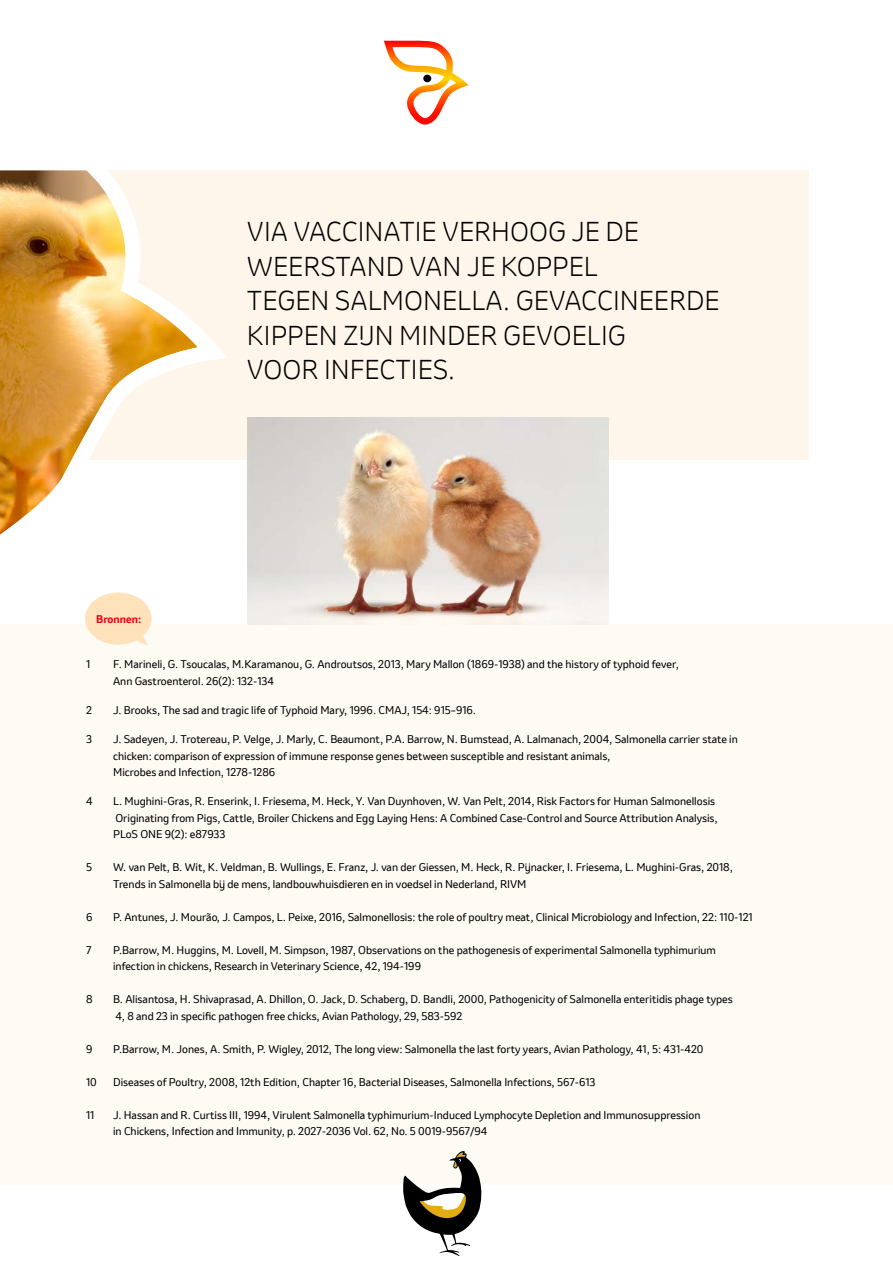
<style>
.page{position:relative;width:893px;height:1263px;background:#fff}
.page>*{position:absolute;margin:0;border:0;box-sizing:border-box;transform-origin:0 0}
.t1{font:300 25.5px/34.5px "Invention";color:#000}
.t2{font:10.5px/16.5px "Invention";color:#000}
.t3{font:700 10.5px "Invention";color:#e30613}
</style>
<div class="page">
<div style="left:0;top:624px;width:893px;height:560px;background:#fefaf4"></div>
<svg style="left:384px;top:40px;width:85px;height:85px"></svg>
<div style="left:423px;top:75px;width:8px;height:7px;background:#000;border-radius:50%"></div>
<div style="left:31px;top:170px;width:778px;height:290px;background:#fef6ea"></div>
<svg style="left:0;top:170px;width:226px;height:365px"></svg>
<img style="left:247px;top:417px;width:361px;height:207px">
<svg style="left:403px;top:1151px;width:78px;height:105px"></svg>
<svg style="left:85px;top:592px;width:67px;height:53px"></svg>
<p class="t3" style="left:96px;top:612px;width:47px">Bronnen:</p>
<h1 class="t1" style="left:247px;top:215px;width:474px">VIA VACCINATIE VERHOOG JE DE<br>WEERSTAND VAN JE KOPPEL<br>TEGEN SALMONELLA. GEVACCINEERDE<br>KIPPEN ZIJN MINDER GEVOELIG<br>VOOR INFECTIES.</h1>
<p class="t2" style="left:86px;top:656px;width:6px">1</p>
<p class="t2" style="left:113px;top:656px;width:567px">F. Marineli, G. Tsoucalas, M.Karamanou, G. Androutsos, 2013, Mary Mallon (1869-1938) and the history of typhoid fever,<br>Ann Gastroenterol. 26(2): 132-134</p>
<p class="t2" style="left:86px;top:702px;width:7px">2</p>
<p class="t2" style="left:113px;top:702px;width:364px">J. Brooks, The sad and tragic life of Typhoid Mary, 1996. CMAJ, 154: 915–916.</p>
<p class="t2" style="left:86px;top:731px;width:7px">3</p>
<p class="t2" style="left:113px;top:731px;width:626px">J. Sadeyen, J. Trotereau, P. Velge, J. Marly, C. Beaumont, P.A. Barrow, N. Bumstead, A. Lalmanach, 2004, Salmonella carrier state in chicken: comparison of expression of immune response genes between susceptible and resistant animals,<br>Microbes and Infection, 1278-1286</p>
<p class="t2" style="left:86px;top:793px;width:8px">4</p>
<p class="t2" style="left:113px;top:793px;width:606px">L. Mughini-Gras, R. Enserink, I. Friesema, M. Heck, Y. Van Duynhoven, W. Van Pelt, 2014, Risk Factors for Human Salmonellosis<br>Originating from Pigs, Cattle, Broiler Chickens and Egg Laying Hens: A Combined Case-Control and Source Attribution Analysis,<br>PLoS ONE 9(2): e87933</p>
<p class="t2" style="left:86px;top:859px;width:7px">5</p>
<p class="t2" style="left:113px;top:859px;width:621px">W. van Pelt, B. Wit, K. Veldman, B. Wullings, E. Franz, J. van der Giessen, M. Heck, R. Pijnacker, I. Friesema, L. Mughini-Gras, 2018,<br>Trends in Salmonella bij de mens, landbouwhuisdieren en in voedsel in Nederland, RIVM</p>
<p class="t2" style="left:86px;top:909px;width:8px">6</p>
<p class="t2" style="left:113px;top:909px;width:641px">P. Antunes, J. Mourão, J. Campos, L. Peixe, 2016, Salmonellosis: the role of poultry meat, Clinical Microbiology and Infection, 22: 110-121</p>
<p class="t2" style="left:86px;top:942px;width:7px">7</p>
<p class="t2" style="left:113px;top:942px;width:604px">P.Barrow, M. Huggins, M. Lovell, M. Simpson, 1987, Observations on the pathogenesis of experimental Salmonella typhimurium infection in chickens, Research in Veterinary Science, 42, 194-199</p>
<p class="t2" style="left:86px;top:991px;width:8px">8</p>
<p class="t2" style="left:113px;top:991px;width:621px">B. Alisantosa, H. Shivaprasad, A. Dhillon, O. Jack, D. Schaberg, D. Bandli, 2000, Pathogenicity of Salmonella enteritidis phage types<br>4, 8 and 23 in specific pathogen free chicks, Avian Pathology, 29, 583-592</p>
<p class="t2" style="left:86px;top:1041px;width:8px">9</p>
<p class="t2" style="left:113px;top:1041px;width:592px">P.Barrow, M. Jones, A. Smith, P. Wigley, 2012, The long view: Salmonella the last forty years, Avian Pathology, 41, 5: 431-420</p>
<p class="t2" style="left:86px;top:1074px;width:12px">10</p>
<p class="t2" style="left:113px;top:1074px;width:484px">Diseases of Poultry, 2008, 12th Edition, Chapter 16, Bacterial Diseases, Salmonella Infections, 567-613</p>
<p class="t2" style="left:86px;top:1107px;width:10px">11</p>
<p class="t2" style="left:113px;top:1107px;width:589px">J. Hassan and R. Curtiss III, 1994, Virulent Salmonella typhimurium-Induced Lymphocyte Depletion and Immunosuppression in Chickens, Infection and Immunity, p. 2027-2036 Vol. 62, No. 5 0019-9567/94</p>
</div>
